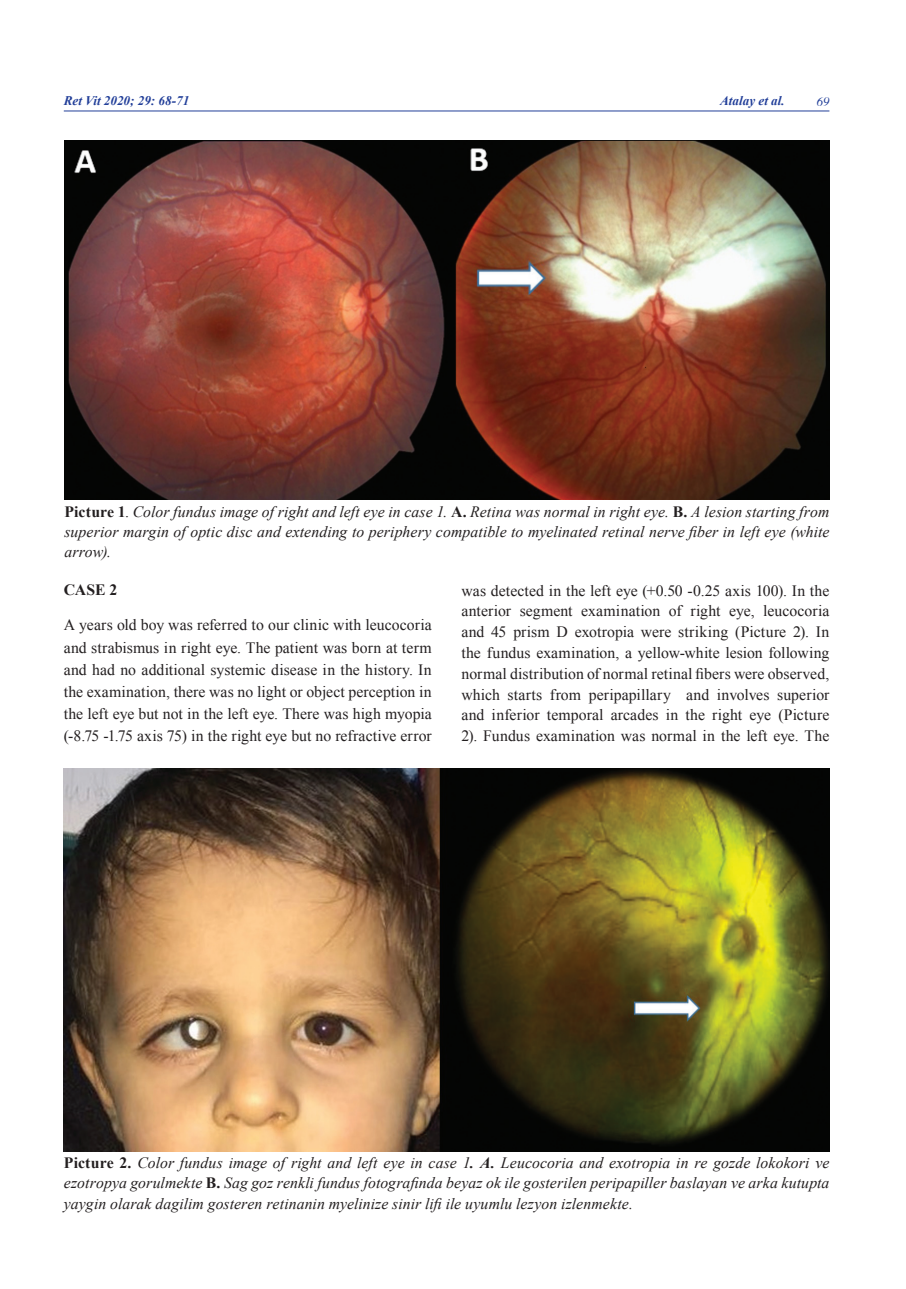
<style>
.page{position:relative;width:906px;height:1289px;background:#fff}
.page>*{position:absolute;margin:0;border:0;box-sizing:border-box;transform-origin:0 0}
.t1{font:15.75px/20.7px "Times New Roman";color:#231f20;text-align:justify}
.t2{font:italic 15.75px/20.2px "Times New Roman";color:#231f20;text-align:justify}
.t3{font:700 15.75px "Times New Roman";color:#231f20}
.t4{font:italic 700 13.2px "Times New Roman";color:#223f99}
.t5{font:italic 12.75px "Times";color:#223f99}
.s1{font-weight:700;font-style:normal}
.s2{font-style:normal}
.s3{font-weight:700}
</style>
<div class="page">
<hr style="left:64px;top:111px;width:765px;height:1px;background:#223f99">
<img style="left:64px;top:140px;width:765px;height:360px">
<img style="left:64px;top:768px;width:765px;height:383px">
<p class="t4" style="left:64px;top:94px;width:127px">Ret Vit 2020; 29: 68-71</p>
<p class="t4" style="left:720px;top:94px;width:66px">Atalay et al.</p>
<p class="t5" style="left:816px;top:97px;width:14px">69</p>
<p class="t2" style="left:64px;top:501px;width:766px"><span class="s1">Picture 1</span><span class="s2">.</span> Color fundus image of right and left eye in case 1. <span class="s1">A.</span> Retina was normal in right eye. <span class="s1">B.</span> A lesion starting from superior margin of optic disc and extending to periphery compatible to myelinated retinal nerve fiber in left eye (white arrow).</p>
<p class="t1" style="left:461px;top:580px;width:369px">was detected in the left eye (+0.50 -0.25 axis 100). In the anterior segment examination of right eye, leucocoria and 45 prism D exotropia were striking (Picture 2). In the fundus examination, a yellow-white lesion following normal distribution of normal retinal fibers were observed, which starts from peripapillary and involves superior and inferior temporal arcades in the right eye (Picture 2). Fundus examination was normal in the left eye. The</p>
<p class="t3" style="left:64px;top:581px;width:55px">CASE 2</p>
<p class="t1" style="left:64px;top:614px;width:369px;line-height:22.2px">A years old boy was referred to our clinic with leucocoria and strabismus in right eye. The patient was born at term and had no additional systemic disease in the history. In the examination, there was no light or object perception in the left eye but not in the left eye. There was high myopia (-8.75 -1.75 axis 75) in the right eye but no refractive error</p>
<p class="t2" style="left:64px;top:1152px;width:767px"><span class="s1">Picture 2.</span> Color fundus image of right and left eye in case 1<span class="s3">. A.</span> Leucocoria and exotropia in re gozde lokokori ve ezotropya gorulmekte <span class="s1">B.</span> Sag goz renkli fundus fotografinda beyaz ok ile gosterilen peripapiller baslayan ve arka kutupta yaygin olarak dagilim gosteren retinanin myelinize sinir lifi ile uyumlu lezyon izlenmekte.</p>
</div>
